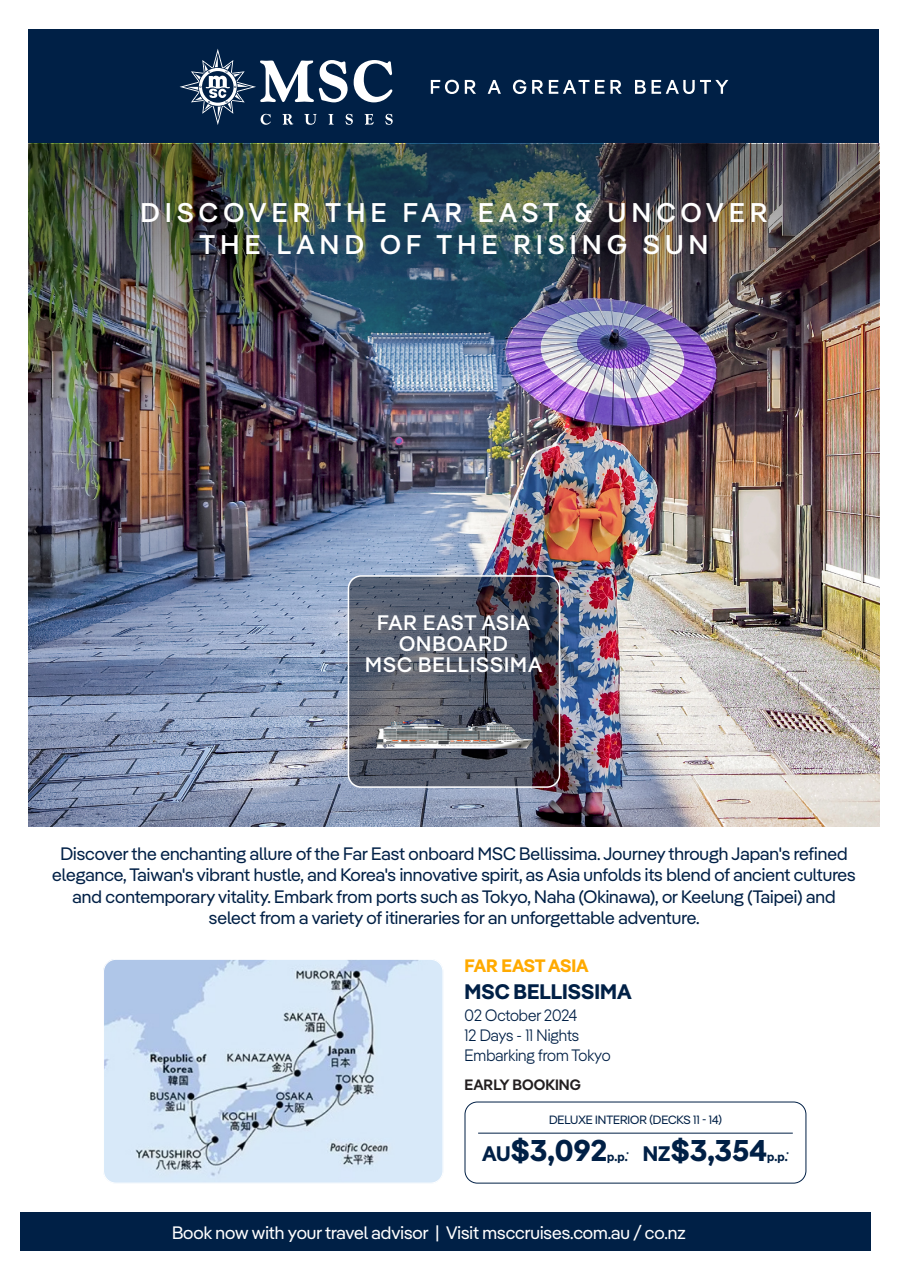
<style>
.page{position:relative;width:908px;height:1278px;background:#fff}
.page>*{position:absolute;margin:0;border:0;box-sizing:border-box;transform-origin:0 0}
.Total_Price{font:700 30px "MSC Pangea";color:#002046}
.head{font:500 27px "MSC Pangea";letter-spacing:.2em;color:#fff}
.t1{font:500 21px "MSC Pangea";letter-spacing:.05em;color:#fff}
.Nave{font:700 21px "MSC Pangea";color:#002046}
.body{font:18px/21.6px "MSC Pangea";color:#002046;text-align:center}
.t2{font:18px "MSC Pangea";color:#fff}
.Canvas{font:700 18px "MSC Pangea";letter-spacing:-.01em;color:#fa0}
.Info_itin{font:300 16.5px "MSC Pangea";color:#002046;scale:.96 1}
.t3{font:600 15px "MSC Pangea";color:#231f20}
.Starting_from{font:12px "MSC Pangea";color:#002046}
.Total_Price-2{font:700 12px "MSC Pangea";color:#002046}
.s1{font-size:21px}
</style>
<div class="page">
<div style="left:29px;top:29px;width:850px;height:115px;background:#002046"></div>
<svg style="left:431px;top:80px;width:28px;height:14px"></svg>
<svg style="left:465px;top:80px;width:11px;height:14px"></svg>
<svg style="left:488px;top:80px;width:13px;height:14px"></svg>
<svg style="left:513px;top:80px;width:13px;height:14px"></svg>
<svg style="left:532px;top:80px;width:11px;height:14px"></svg>
<svg style="left:549px;top:80px;width:40px;height:14px"></svg>
<svg style="left:595px;top:80px;width:27px;height:14px"></svg>
<svg style="left:635px;top:80px;width:93px;height:14px"></svg>
<svg style="left:180px;top:49px;width:213px;height:76px"></svg>
<div style="left:20px;top:1212px;width:851px;height:38px;background:#002046"></div>
<img style="left:29px;top:368px;width:850px;height:458px">
<img style="left:105px;top:959px;width:336px;height:222px">
<div style="left:103px;top:959px;width:340px;height:224px;border:1px solid #fff;border-radius:12px"></div>
<hr style="left:478px;top:1133px;width:315px;height:1px;background:#002046">
<div style="left:465px;top:1102px;width:341px;height:81px;border:1px solid #002046;border-radius:12px"></div>
<svg style="left:348px;top:576px;width:212px;height:211px"></svg>
<img style="left:368px;top:710px;width:171px;height:43px">
<div style="left:348px;top:575px;width:212px;height:213px;border:2px solid #fff;border-radius:13px"></div>
<img style="left:29px;top:144px;width:850px;height:224px">
<p class="head" style="left:140px;top:193px;width:629px">DISCOVER THE FAR EAST &amp; UNCOVER</p>
<p class="head" style="left:200px;top:226px;width:510px">THE LAND OF THE RISING SUN</p>
<p class="t1" style="left:377px;top:607px;width:155px">FAR EAST ASIA</p>
<p class="t1" style="left:399px;top:628px;width:110px">ONBOARD</p>
<p class="t1" style="left:365px;top:649px;width:178px">MSC BELLISSIMA</p>
<p class="body" style="left:52px;top:841px;width:805px">Discover the enchanting allure of the Far East onboard MSC Bellissima. Journey through Japan's refined elegance, Taiwan's vibrant hustle, and Korea's innovative spirit, as Asia unfolds its blend of ancient cultures and contemporary vitality. Embark from ports such as Tokyo, Naha (Okinawa), or Keelung (Taipei) and select from a variety of itineraries for an unforgettable adventure.</p>
<p class="Canvas" style="left:465px;top:952px;width:126px">FAR EAST ASIA</p>
<p class="Nave" style="left:465px;top:976px;width:168px">MSC BELLISSIMA</p>
<p class="Info_itin" style="left:465px;top:1004px;width:119px">02 October 2024</p>
<p class="Info_itin" style="left:465px;top:1024px;width:121px">12 Days - 11 Nights</p>
<p class="Info_itin" style="left:465px;top:1043px;width:154px">Embarking from Tokyo</p>
<p class="t3" style="left:465px;top:1074px;width:118px">EARLY BOOKING</p>
<p class="Starting_from" style="left:549px;top:1112px;width:174px">DELUXE INTERIOR (DECKS 11 - 14)</p>
<p class="Total_Price" style="left:482px;top:1128px;width:126px"><span class="s1">AU</span>$3,092</p>
<p class="Total_Price" style="left:643px;top:1128px;width:126px"><span class="s1">NZ</span>$3,354</p>
<p class="Total_Price-2" style="left:607px;top:1148px;width:23px">p.p.<sup>*</sup></p>
<p class="Total_Price-2" style="left:767px;top:1148px;width:23px">p.p.<sup>*</sup></p>
<p class="t2" style="left:172px;top:1220px;width:515px">Book now with your travel advisor | Visit msccruises.com.au / co.nz</p>
</div>
